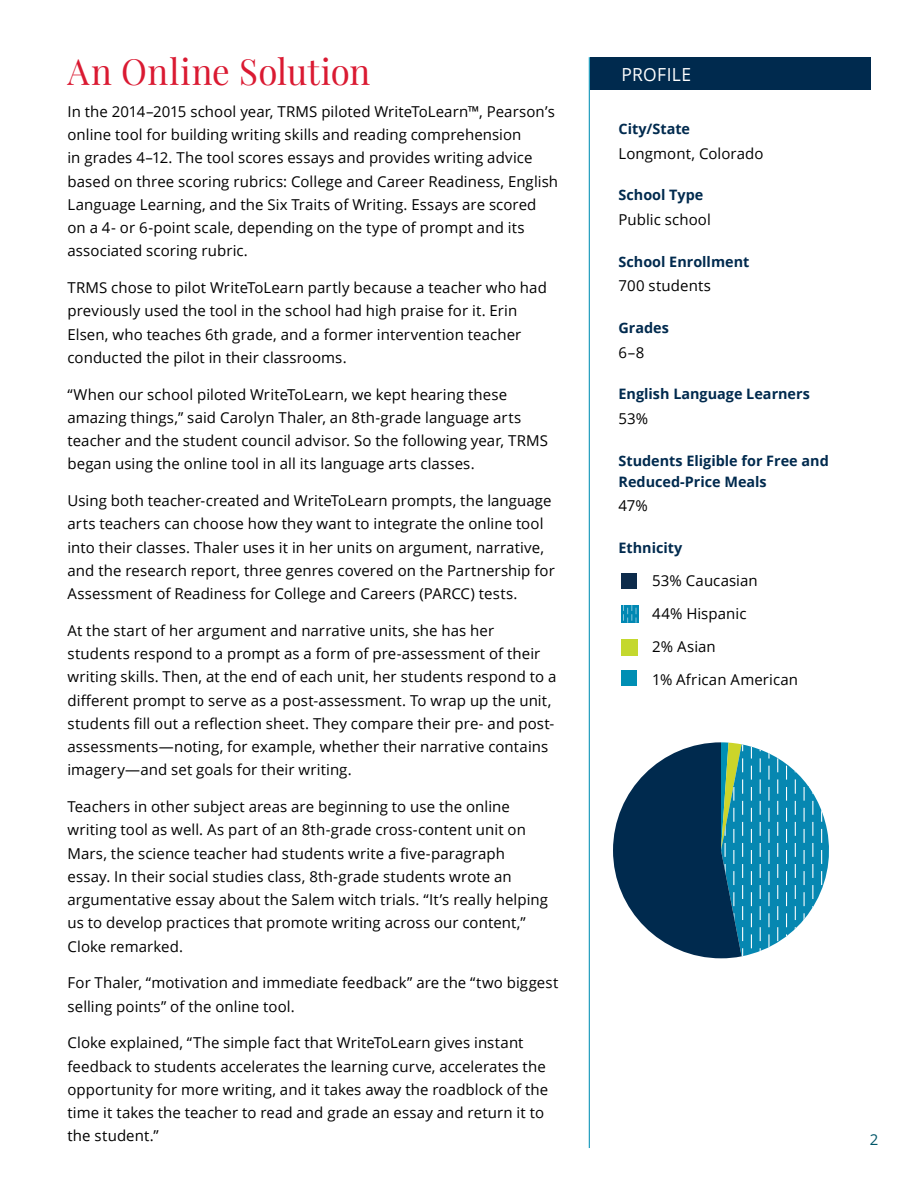
<style>
.page{position:relative;width:918px;height:1188px;background:#fff}
.page>*{position:absolute;margin:0;border:0;box-sizing:border-box;transform-origin:0 0}
.t1{font:36px "Playfair Display";letter-spacing:.005em;color:#da1a32}
.t2{font:18px "Open Sans";letter-spacing:.02em;color:#fff}
.t3{font:15px/23.2px "Open Sans";letter-spacing:.005em;color:#000}
.t4{font:15px "Open Sans";color:#005568}
.t5{font:700 14.4px/21px "Open Sans";color:#002a4e}
</style>
<div class="page">
<hr style="left:589px;top:57px;width:1px;height:1091px;background:#008fb4">
<div style="left:590px;top:57px;width:280px;height:33px;background:#002a4e"></div>
<div style="left:622px;top:573px;width:15px;height:16px;background:#0d2c4c"></div>
<div style="left:622px;top:670px;width:15px;height:16px;background:#008fb4"></div>
<div style="left:622px;top:640px;width:16px;height:16px;background:#c4d82e"></div>
<div style="left:622px;top:605px;width:17px;height:18px;background:#0088b3"></div>
<svg style="left:623px;top:605px;width:14px;height:18px"></svg>
<svg style="left:613px;top:742px;width:216px;height:216px"></svg>
<h1 class="t1" style="left:68px;top:49px;width:304px">An Online Solution</h1>
<p class="t3" style="left:68px;top:100px;width:492px">In the 2014–2015 school year, TRMS piloted WriteToLearn™, Pearson’s online tool for building writing skills and reading comprehension<br>in grades 4–12. The tool scores essays and provides writing advice based on three scoring rubrics: College and Career Readiness, English Language Learning, and the Six Traits of Writing. Essays are scored on a 4- or 6-point scale, depending on the type of prompt and its associated scoring rubric.</p>
<p class="t3" style="left:68px;top:276px;width:481px">TRMS chose to pilot WriteToLearn partly because a teacher who had previously used the tool in the school had high praise for it. Erin Elsen, who teaches 6th grade, and a former intervention teacher conducted the pilot in their classrooms.</p>
<p class="t3" style="left:68px;top:382px;width:482px">“When our school piloted WriteToLearn, we kept hearing these amazing things,” said Carolyn Thaler, an 8th-grade language arts teacher and the student council advisor. So the following year, TRMS began using the online tool in all its language arts classes.</p>
<p class="t3" style="left:68px;top:489px;width:489px">Using both teacher-created and WriteToLearn prompts, the language arts teachers can choose how they want to integrate the online tool into their classes. Thaler uses it in her units on argument, narrative, and the research report, three genres covered on the Partnership for Assessment of Readiness for College and Careers (PARCC) tests.</p>
<p class="t3" style="left:68px;top:619px;width:490px">At the start of her argument and narrative units, she has her students respond to a prompt as a form of pre-assessment of their writing skills. Then, at the end of each unit, her students respond to a different prompt to serve as a post-assessment. To wrap up the unit, students fill out a reflection sheet. They compare their pre- and post&shy;assessments—noting, for example, whether their narrative contains imagery—and set goals for their writing.</p>
<p class="t3" style="left:68px;top:795px;width:482px">Teachers in other subject areas are beginning to use the online writing tool as well. As part of an 8th-grade cross-content unit on Mars, the science teacher had students write a five-paragraph essay. In their social studies class, 8th-grade students wrote an argumentative essay about the Salem witch trials. “It’s really helping us to develop practices that promote writing across our content,” Cloke remarked.</p>
<p class="t3" style="left:68px;top:971px;width:492px">For Thaler, “motivation and immediate feedback” are the “two biggest selling points” of the online tool.</p>
<p class="t3" style="left:68px;top:1031px;width:482px">Cloke explained, “The simple fact that WriteToLearn gives instant feedback to students accelerates the learning curve, accelerates the opportunity for more writing, and it takes away the roadblock of the time it takes the teacher to read and grade an essay and return it to the student.”</p>
<p class="t2" style="left:621px;top:62px;width:71px">PROFILE</p>
<p class="t5" style="left:619px;top:118px;width:73px">City/State</p>
<p class="t3" style="left:619px;top:141px;width:147px">Longmont, Colorado</p>
<p class="t5" style="left:619px;top:184px;width:86px">School Type</p>
<p class="t3" style="left:619px;top:208px;width:94px">Public school</p>
<p class="t5" style="left:619px;top:251px;width:132px">School Enrollment</p>
<p class="t3" style="left:619px;top:274px;width:94px">700 students</p>
<p class="t5" style="left:619px;top:317px;width:52px">Grades</p>
<p class="t3" style="left:619px;top:340px;width:27px">6–8</p>
<p class="t5" style="left:619px;top:383px;width:193px">English Language Learners</p>
<p class="t3" style="left:619px;top:407px;width:31px">53%</p>
<p class="t5" style="left:619px;top:449px;width:212px">Students Eligible for Free and<br>Reduced-Price Meals</p>
<p class="t3" style="left:619px;top:494px;width:31px">47%</p>
<p class="t5" style="left:619px;top:537px;width:65px">Ethnicity</p>
<p class="t3" style="left:652px;top:568px;width:107px">53% Caucasian</p>
<p class="t3" style="left:652px;top:601px;width:96px">44% Hispanic</p>
<p class="t3" style="left:652px;top:634px;width:65px">2% Asian</p>
<p class="t3" style="left:652px;top:667px;width:147px">1% African American</p>
<p class="t4" style="left:870px;top:1130px;width:10px">2</p>
</div>
